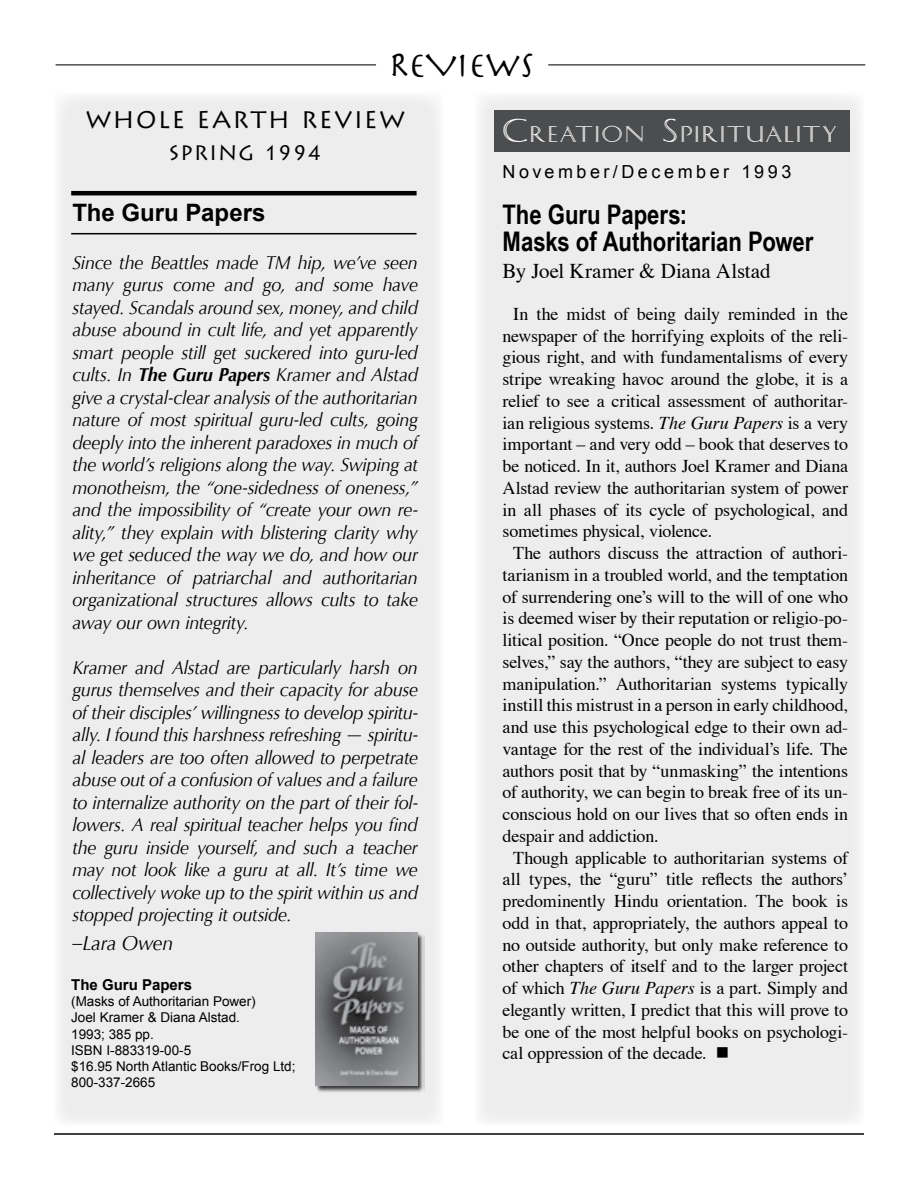
<style>
.page{position:relative;width:918px;height:1188px;background:#fff}
.page>*{position:absolute;margin:0;border:0;box-sizing:border-box;transform-origin:0 0}
.t1{font:36px "Herculanum";color:#000}
.t2{font:700 27px/27px "Arial Narrow";color:#000}
.t3{font:24px "Lithos Pro";letter-spacing:.06em;color:#000}
.t4{font:700 24px "Arial";color:#000}
.t5{font:22.65px "Caesar";letter-spacing:.085em;color:#fff;scale:1.11 1}
.t6{font:21px "Times";letter-spacing:-.005em;color:#000}
.t7{font:21px "Lithos Pro";letter-spacing:.03em;color:#000}
.t8{font:italic 20.4px "Optima";letter-spacing:-.01em;color:#000;scale:.95 1}
.t9{font:italic 18.9px/22.5px "Optima";letter-spacing:-.015em;color:#000;text-align:justify;scale:.95 1}
.t10{font:18px/21.8px "Times";letter-spacing:-.015em;color:#000;text-align:justify}
.t11{font:18px "Arial";letter-spacing:.195em;color:#000}
.t12{font:700 15px "Arial";color:#000}
.t13{font:13.5px/16.2px "Arial";color:#000}
.s1{font-weight:700}
.s2{font-size:32.4px}
.s3{font-style:italic}
</style>
<div class="page">
<hr style="left:54px;top:1133px;width:810px;height:2px;background:#000">
<div style="left:475px;top:92px;width:389px;height:1033px;background:#ededee"></div>
<div style="left:54px;top:92px;width:389px;height:1033px;background:#ededee"></div>
<hr style="left:71px;top:191px;width:346px;height:4px;background:#000">
<div style="left:494px;top:111px;width:356px;height:41px;background:#4c4d4f"></div>
<hr style="left:71px;top:233px;width:346px;height:1px;background:#000">
<div style="left:315px;top:931px;width:110px;height:162px;background:#000;opacity:.75"></div>
<img style="left:316px;top:932px;width:101px;height:154px">
<hr style="left:56px;top:64px;width:320px;height:1px;background:#000">
<hr style="left:548px;top:64px;width:317px;height:1px;background:#000">
<h1 class="t1" style="left:389px;top:42px;width:147px">REVIEWS</h1>
<h3 class="t3" style="left:85px;top:106px;width:320px">WHOLE EARTH REVIEW</h3>
<p class="t7" style="left:168px;top:140px;width:155px">SPRING 1994</p>
<h3 class="t4" style="left:72px;top:199px;width:195px">The Guru Papers</h3>
<p class="t9" style="left:72px;top:251px;width:365px">Since the Beattles made TM hip, we’ve seen many gurus come and go, and some have stayed. Scandals around sex, money, and child abuse abound in cult life, and yet apparently smart people still get suckered into guru-led cults. In <span class="s1">The Guru Papers</span> Kramer and Alstad give a crystal-clear analysis of the authoritarian nature of most spiritual guru-led cults, going deeply into the inherent paradoxes in much of the world’s religions along the way. Swiping at monotheism, the “one-sidedness of oneness,” and the impossibility of “create your own re&shy;ality,” they explain with blistering clarity why we get seduced the way we do, and how our inheritance of patriarchal and authoritarian organizational structures allows cults to take away our own integrity.</p>
<p class="t9" style="left:72px;top:656px;width:365px">Kramer and Alstad are particularly harsh on gurus themselves and their capacity for abuse of their disciples’ willingness to develop spiritu&shy;ally. I found this harshness refreshing — spiritu&shy;al leaders are too often allowed to perpetrate abuse out of a confusion of values and a failure to internalize authority on the part of their fol&shy;lowers. A real spiritual teacher helps you find the guru inside yourself, and such a teacher may not look like a guru at all. It’s time we collectively woke up to the spirit within us and stopped projecting it outside.</p>
<p class="t8" style="left:72px;top:932px;width:108px">–Lara Owen</p>
<p class="t12" style="left:71px;top:976px;width:122px">The Guru Papers</p>
<p class="t13" style="left:71px;top:993px;width:226px">(Masks of Authoritarian Power)<br>Joel Kramer &amp; Diana Alstad.<br>1993; 385 pp.<br>ISBN I-883319-00-5<br>$16.95 North Atlantic Books/Frog Ltd;<br>800-337-2665</p>
<p class="t5" style="left:503px;top:122px;width:302px"><span class="s2">C</span>REATION <span class="s2">S</span>PIRITUALITY</p>
<p class="t11" style="left:503px;top:161px;width:290px">November/December 1993</p>
<h2 class="t2" style="left:503px;top:201px;width:313px">The Guru Papers:<br>Masks of Authoritarian Power</h2>
<p class="t6" style="left:503px;top:252px;width:270px">By Joel Kramer &amp; Diana Alstad</p>
<p class="t10" style="left:503px;top:301px;width:347px;text-indent:11px">In the midst of being daily reminded in the newspaper of the horrifying exploits of the reli&shy;gious right, and with fundamentalisms of every stripe wreaking havoc around the globe, it is a relief to see a critical assessment of authoritar&shy;ian religious systems. <span class="s3">The Guru Papers</span> is a very important – and very odd – book that deserves to be noticed. In it, authors Joel Kramer and Diana Alstad review the authoritarian system of power in all phases of its cycle of psychological, and sometimes physical, violence.</p>
<p class="t10" style="left:503px;top:541px;width:347px;text-indent:11px">The authors discuss the attraction of authori&shy;tarianism in a troubled world, and the temptation of surrendering one’s will to the will of one who is deemed wiser by their reputation or religio-po&shy;litical position. “Once people do not trust them&shy;selves,” say the authors, “they are subject to easy manipulation.” Authoritarian systems typically instill this mistrust in a person in early childhood, and use this psychological edge to their own ad&shy;vantage for the rest of the individual’s life. The authors posit that by “unmasking” the intentions of authority, we can begin to break free of its un&shy;conscious hold on our lives that so often ends in despair and addiction.</p>
<p class="t10" style="left:503px;top:845px;width:347px;text-indent:11px">Though applicable to authoritarian systems of all types, the “guru” title reflects the authors’ predominently Hindu orientation. The book is odd in that, appropriately, the authors appeal to no outside authority, but only make reference to other chapters of itself and to the larger project of which <span class="s3">The Guru Papers</span> is a part. Simply and elegantly written, I predict that this will prove to be one of the most helpful books on psychologi&shy;cal oppression of the decade. ■</p>
</div>
